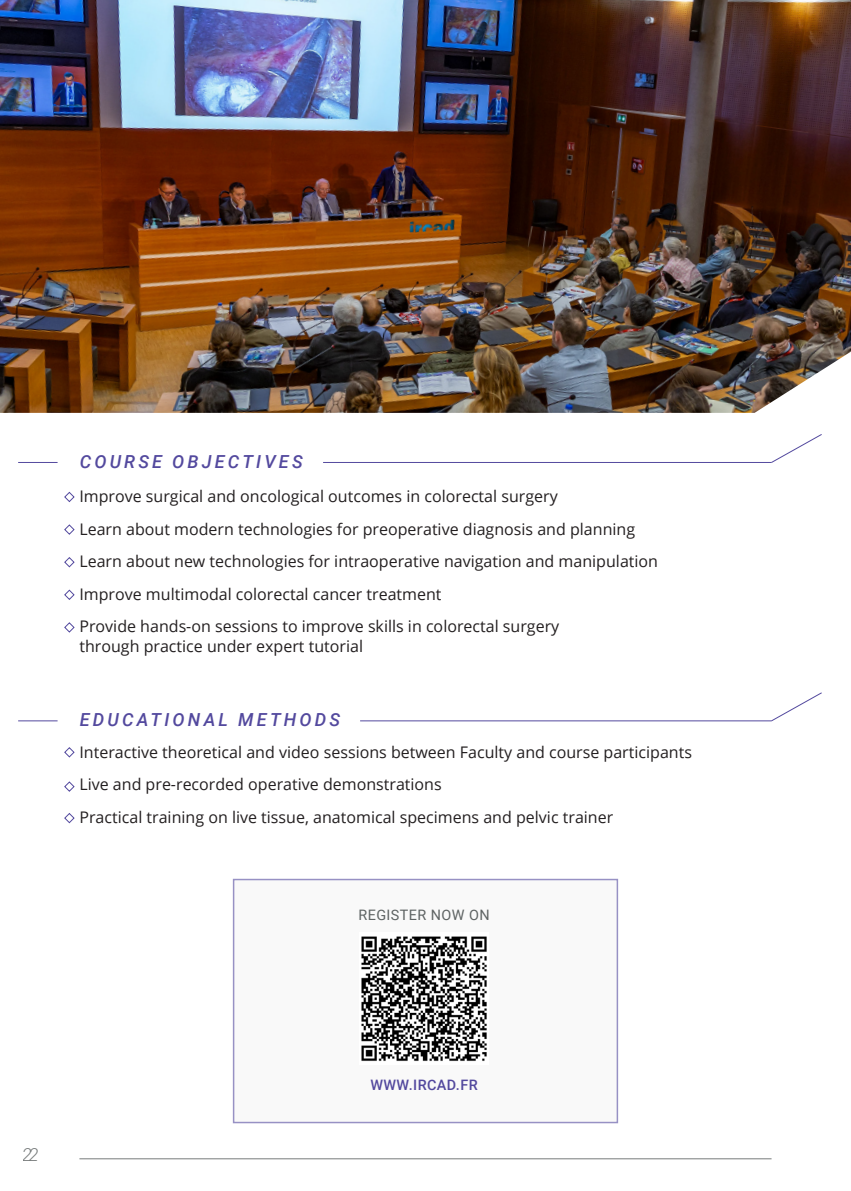
<style>
.page{position:relative;width:851px;height:1191px;background:#fff}
.page>*{position:absolute;margin:0;border:0;box-sizing:border-box;transform-origin:0 0}
.t1{font:italic 500 18px "Roboto";letter-spacing:.175em;color:#53499e}
.t2{font:italic 300 18px "Roboto";color:#5e6363}
.t3{font:16px/32.6px "Open Sans";color:#231f20}
.t4{font:14.4px "Roboto";letter-spacing:.03em;color:#5e6363}
.t5{font:500 14.4px "Roboto";letter-spacing:.03em;color:#53499e}
</style>
<div class="page">
<hr style="left:79px;top:1158px;width:692px;height:1px;background:#5e6363">
<svg style="left:850px;top:0;width:1px;height:180px"></svg>
<svg style="left:64px;top:491px;width:11px;height:11px"></svg>
<svg style="left:64px;top:524px;width:11px;height:11px"></svg>
<svg style="left:64px;top:557px;width:11px;height:10px"></svg>
<svg style="left:64px;top:622px;width:11px;height:11px"></svg>
<svg style="left:64px;top:589px;width:11px;height:11px"></svg>
<svg style="left:64px;top:747px;width:11px;height:10px"></svg>
<svg style="left:64px;top:781px;width:11px;height:11px"></svg>
<svg style="left:64px;top:813px;width:11px;height:10px"></svg>
<img style="left:0;top:0;width:850px;height:413px">
<hr style="left:18px;top:462px;width:40px;height:1px;background:#53499e">
<hr style="left:18px;top:720px;width:40px;height:1px;background:#53499e">
<hr style="left:323px;top:462px;width:448px;height:1px;background:#53499e">
<svg style="left:771px;top:434px;width:51px;height:29px"></svg>
<hr style="left:360px;top:720px;width:411px;height:1px;background:#53499e">
<svg style="left:770px;top:692px;width:52px;height:29px"></svg>
<div style="left:233px;top:878px;width:385px;height:245px;background:#f5f5f5"></div>
<img style="left:361px;top:936px;width:126px;height:125px">
<p class="t1" style="left:80px;top:449px;width:224px">COURSE OBJECTIVES</p>
<p class="t3" style="left:79px;top:479px;width:580px">Improve surgical and oncological outcomes in colorectal surgery<br>Learn about modern technologies for preoperative diagnosis and planning Learn about new technologies for intraoperative navigation and manipulation Improve multimodal colorectal cancer treatment<br>Provide hands-on sessions to improve skills in colorectal surgery</p>
<p class="t3" style="left:79px;top:629px;width:285px">through practice under expert tutorial</p>
<p class="t1" style="left:80px;top:707px;width:262px">EDUCATIONAL METHODS</p>
<p class="t3" style="left:79px;top:735px;width:614px">Interactive theoretical and video sessions between Faculty and course participants<br>Live and pre-recorded operative demonstrations<br>Practical training on live tissue, anatomical specimens and pelvic trainer</p>
<p class="t4" style="left:358px;top:904px;width:133px">REGISTER NOW ON</p>
<p class="t2" style="left:23px;top:1141px;width:17px">22</p>
<p class="t5" style="left:370px;top:1075px;width:109px">WWW.IRCAD.FR</p>
</div>
